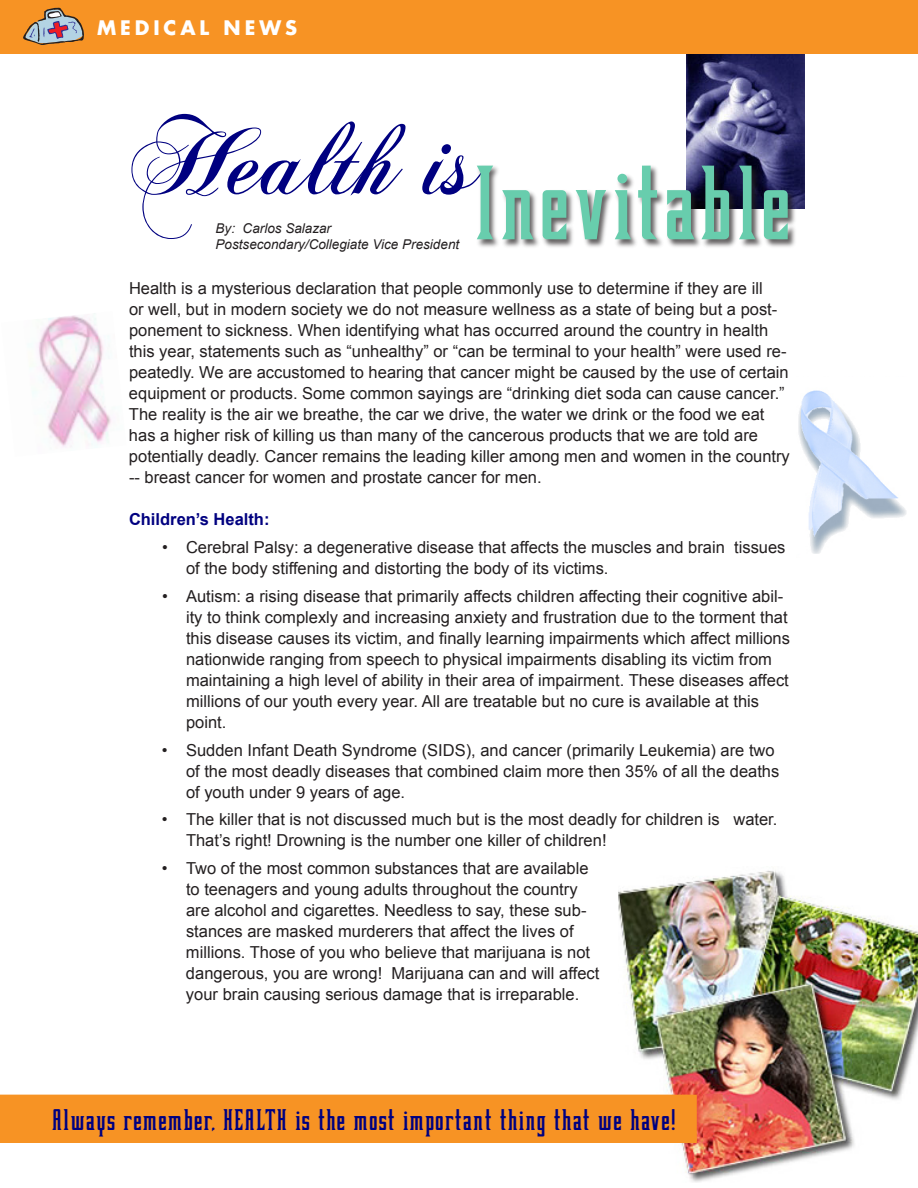
<style>
.page{position:relative;width:918px;height:1188px;background:#fff}
.page>*{position:absolute;margin:0;border:0;box-sizing:border-box;transform-origin:0 0}
.t1{font:108.3px "Chopin Script";color:#000080}
.t2{font:700 100.5px "Bubba Love";color:#68cdad}
.t3{font:700 28.5px "Bubba Love";color:#000080}
.t4{font:700 19.5px "Futura";letter-spacing:.2em;color:#fff}
.t5{font:16.5px/21px "Arial";color:#231f20}
.t6{font:700 16.5px "Arial";color:#000080}
.t7{font:italic 13.5px/16.2px "Arial";color:#231f20}
</style>
<div class="page">
<img style="left:687px;top:54px;width:118px;height:155px">
<div style="left:1px;top:1px;width:916px;height:52px;background:#f79324"></div>
<div style="left:0;top:0;width:918px;height:54px;border:2px solid #f79324"></div>
<svg style="left:23px;top:8px;width:61px;height:37px"></svg>
<img style="left:619px;top:870px;width:299px;height:312px">
<div style="left:476px;top:163px;width:322px;height:86px;background:#231f20;opacity:.71"></div>
<div style="left:1px;top:1095px;width:695px;height:47px;background:#f79324"></div>
<div style="left:0;top:1095px;width:697px;height:48px;border:2px solid #f79324"></div>
<img style="left:32px;top:313px;width:80px;height:135px">
<img style="left:798px;top:390px;width:108px;height:164px">
<p class="t4" style="left:97px;top:14px;width:201px">MEDICAL NEWS</p>
<h1 class="t1" style="left:131px;top:92px;width:352px">Health is</h1>
<h2 class="t2" style="left:473px;top:145px;width:321px">Inevitable</h2>
<p class="t7" style="left:216px;top:220px;width:245px">By: Carlos Salazar<br>Postsecondary/Collegiate Vice President</p>
<p class="t5" style="left:129px;top:278px;width:662px">Health is a mysterious declaration that people commonly use to determine if they are ill<br>or well, but in modern society we do not measure wellness as a state of being but a post&shy;ponement to sickness. When identifying what has occurred around the country in health this year, statements such as “unhealthy” or “can be terminal to your health” were used re&shy;peatedly. We are accustomed to hearing that cancer might be caused by the use of certain equipment or products. Some common sayings are “drinking diet soda can cause cancer.” The reality is the air we breathe, the car we drive, the water we drink or the food we eat has a higher risk of killing us than many of the cancerous products that we are told are potentially deadly. Cancer remains the leading killer among men and women in the country -- breast cancer for women and prostate cancer for men.</p>
<p class="t6" style="left:129px;top:510px;width:142px">Children’s Health:</p>
<p class="t5" style="left:186px;top:537px;width:601px;text-indent:-24px">• Cerebral Palsy: a degenerative disease that affects the muscles and brain tissues of the body stiffening and distorting the body of its victims.</p>
<p class="t5" style="left:186px;top:586px;width:606px;text-indent:-24px">• Autism: a rising disease that primarily affects children affecting their cognitive abil&shy;ity to think complexly and increasing anxiety and frustration due to the torment that this disease causes its victim, and finally learning impairments which affect millions nationwide ranging from speech to physical impairments disabling its victim from maintaining a high level of ability in their area of impairment. These diseases affect millions of our youth every year. All are treatable but no cure is available at this point.</p>
<p class="t5" style="left:186px;top:739px;width:595px;text-indent:-24px">• Sudden Infant Death Syndrome (SIDS), and cancer (primarily Leukemia) are two of the most deadly diseases that combined claim more then 35% of all the deaths of youth under 9 years of age.</p>
<p class="t5" style="left:186px;top:809px;width:593px;text-indent:-24px">• The killer that is not discussed much but is the most deadly for children is water.<br>That’s right! Drowning is the number one killer of children!</p>
<p class="t5" style="left:186px;top:858px;width:415px;text-indent:-24px">• Two of the most common substances that are available to teenagers and young adults throughout the country are alcohol and cigarettes. Needless to say, these sub&shy;stances are masked murderers that affect the lives of millions. Those of you who believe that marijuana is not dangerous, you are wrong! Marijuana can and will affect your brain causing serious damage that is irreparable.</p>
<h3 class="t3" style="left:52px;top:1103px;width:626px">Always remember, HEALTH is the most important thing that we have!</h3>
</div>
